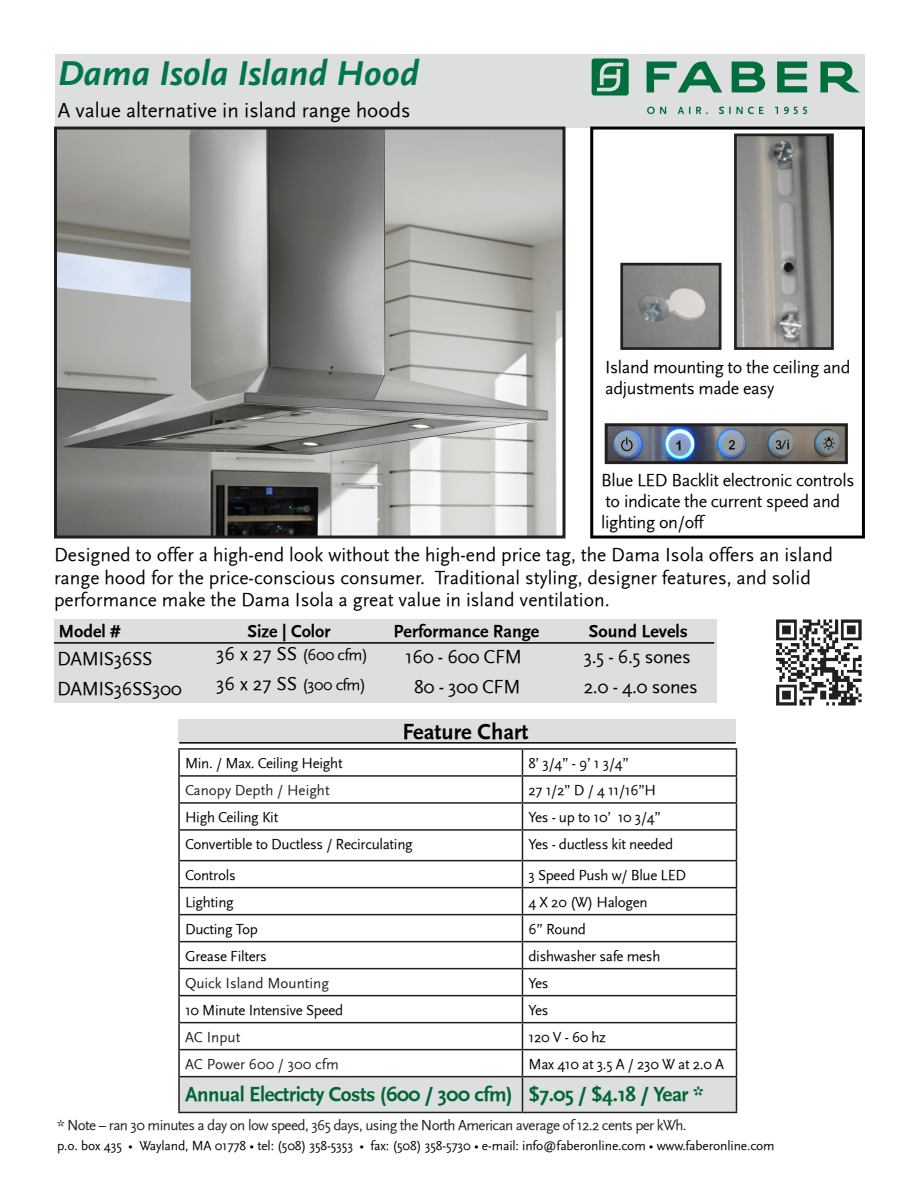
<style>
.page{position:relative;width:918px;height:1188px;background:#fff}
.page>*{position:absolute;margin:0;border:0;box-sizing:border-box;transform-origin:0 0}
.t1{font:italic 700 36px "Scala Sans";color:#017649}
.t2{font:700 22.5px "Scala Sans";color:#000}
.t3{font:700 21px "Scala Sans";letter-spacing:-.02em;color:#063}
.t4{font:21px "Scala Sans";color:#000}
.t5{font:19.5px/22.5px "Scala Sans";color:#000}
.t6{font:19.5px "Scala Sans";letter-spacing:-.02em;color:#000}
.t7{font:18px/21px "Scala Sans";letter-spacing:-.02em;color:#000}
.t8{font:700 18px "Scala Sans";color:#000}
.t9{font:16.5px "Scala Sans";letter-spacing:-.03em;color:#000}
.t10{font:15px "Scala Sans";letter-spacing:-.02em;color:#000}
.t11{font:15px "Scala Sans";letter-spacing:-.04em;color:#231f20}
.t12{font:15px "Scala Sans";color:#231f20}
.t13{font:13.5px "Scala Sans";letter-spacing:-.01em;color:#000}
.s1{font-size:19.5px}
</style>
<div class="page">
<div style="left:55px;top:620px;width:662px;height:83px;background:#dddee0"></div>
<div style="left:55px;top:54px;width:810px;height:74px;background:#dddee0"></div>
<hr style="left:54px;top:642px;width:660px;height:2px;background:#000">
<img style="left:609px;top:427px;width:235px;height:33px">
<div style="left:605px;top:423px;width:243px;height:41px;border:3px solid #231f20"></div>
<div style="left:590px;top:127px;width:275px;height:412px;border:3px solid #000"></div>
<img style="left:776px;top:619px;width:86px;height:87px">
<img style="left:58px;top:131px;width:504px;height:404px">
<div style="left:54px;top:127px;width:512px;height:412px;border:3px solid #231f20"></div>
<img style="left:738px;top:138px;width:92px;height:208px">
<div style="left:734px;top:134px;width:100px;height:216px;border:3px solid #231f20"></div>
<img style="left:624px;top:267px;width:93px;height:79px">
<div style="left:620px;top:263px;width:101px;height:87px;border:3px solid #231f20"></div>
<hr style="left:179px;top:742px;width:557px;height:2px;background:#000">
<hr style="left:178px;top:748px;width:344px;height:2px;background:#231f20">
<hr style="left:178px;top:750px;width:2px;height:25px;background:#231f20">
<hr style="left:522px;top:748px;width:215px;height:2px;background:#231f20">
<hr style="left:178px;top:775px;width:344px;height:2px;background:#231f20">
<hr style="left:178px;top:777px;width:2px;height:25px;background:#231f20">
<hr style="left:178px;top:802px;width:344px;height:2px;background:#231f20">
<hr style="left:178px;top:804px;width:2px;height:25px;background:#231f20">
<hr style="left:178px;top:829px;width:344px;height:2px;background:#231f20">
<hr style="left:178px;top:831px;width:2px;height:29px;background:#231f20">
<hr style="left:178px;top:860px;width:344px;height:1px;background:#231f20">
<hr style="left:178px;top:861px;width:2px;height:26px;background:#231f20">
<hr style="left:178px;top:887px;width:344px;height:1px;background:#231f20">
<hr style="left:178px;top:888px;width:2px;height:26px;background:#231f20">
<hr style="left:178px;top:914px;width:344px;height:1px;background:#231f20">
<hr style="left:178px;top:915px;width:2px;height:26px;background:#231f20">
<hr style="left:178px;top:941px;width:344px;height:1px;background:#231f20">
<hr style="left:178px;top:942px;width:2px;height:26px;background:#231f20">
<hr style="left:178px;top:968px;width:344px;height:1px;background:#231f20">
<hr style="left:178px;top:969px;width:2px;height:26px;background:#231f20">
<hr style="left:178px;top:995px;width:344px;height:1px;background:#231f20">
<hr style="left:178px;top:996px;width:2px;height:26px;background:#231f20">
<hr style="left:178px;top:1022px;width:344px;height:1px;background:#231f20">
<hr style="left:178px;top:1023px;width:2px;height:26px;background:#231f20">
<hr style="left:178px;top:1049px;width:344px;height:1px;background:#231f20">
<hr style="left:178px;top:1050px;width:2px;height:26px;background:#231f20">
<svg style="left:179px;top:750px;width:558px;height:362px"></svg>
<hr style="left:178px;top:1076px;width:344px;height:1px;background:#231f20">
<hr style="left:178px;top:1077px;width:2px;height:35px;background:#231f20">
<hr style="left:522px;top:1076px;width:215px;height:1px;background:#231f20">
<hr style="left:522px;top:1077px;width:1px;height:35px;background:#231f20">
<hr style="left:736px;top:1077px;width:1px;height:35px;background:#231f20">
<hr style="left:178px;top:1112px;width:344px;height:1px;background:#231f20">
<hr style="left:522px;top:1112px;width:215px;height:1px;background:#231f20">
<div style="left:178px;top:720px;width:558px;height:22px;background:#dddee0"></div>
<svg style="left:732px;top:62px;width:33px;height:30px"></svg>
<svg style="left:777px;top:62px;width:30px;height:30px"></svg>
<svg style="left:820px;top:62px;width:40px;height:30px"></svg>
<svg style="left:647px;top:62px;width:75px;height:30px"></svg>
<svg style="left:592px;top:59px;width:37px;height:37px"></svg>
<svg style="left:647px;top:107px;width:160px;height:7px"></svg>
<p class="t1" style="left:58px;top:54px;width:363px">Dama Isola Island Hood</p>
<p class="t4" style="left:58px;top:98px;width:354px">A value alternative in island range hoods</p>
<p class="t7" style="left:605px;top:357px;width:247px">Island mounting to the ceiling and adjustments made easy</p>
<p class="t7" style="left:601px;top:470px;width:255px">Blue LED Backlit electronic controls</p>
<p class="t7" style="left:605px;top:491px;width:236px">to indicate the current speed and</p>
<p class="t7" style="left:601px;top:512px;width:104px">lighting on/off</p>
<p class="t5" style="left:54px;top:544px;width:780px">Designed to offer a high-end look without the high-end price tag, the Dama Isola offers an island range hood for the price-conscious consumer. Traditional styling, designer features, and solid</p>
<p class="t5" style="left:54px;top:589px;width:557px">performance make the Dama Isola a great value in island ventilation.</p>
<p class="t8" style="left:58px;top:621px;width:63px">Model #</p>
<p class="t8" style="left:248px;top:621px;width:85px">Size | Color</p>
<p class="t8" style="left:394px;top:621px;width:147px">Performance Range</p>
<p class="t8" style="left:589px;top:621px;width:101px">Sound Levels</p>
<p class="t6" style="left:57px;top:648px;width:97px">DAMIS36SS</p>
<p class="t6" style="left:57px;top:678px;width:126px">DAMIS36SS300</p>
<p class="t9" style="left:216px;top:645px;width:153px"><span class="s1">36 x 27 SS</span> (600 cfm)</p>
<p class="t9" style="left:216px;top:675px;width:151px"><span class="s1">36 x 27 SS</span> (300 cfm)</p>
<p class="t6" style="left:405px;top:646px;width:118px">160 - 600 CFM</p>
<p class="t5" style="left:414px;top:676px;width:108px">80 - 300 CFM</p>
<p class="t2" style="left:402px;top:719px;width:128px">Feature Chart</p>
<p class="t5" style="left:584px;top:646px;width:109px">3.5 - 6.5 sones</p>
<p class="t5" style="left:584px;top:676px;width:116px">2.0 - 4.0 sones</p>
<p class="t10" style="left:185px;top:755px;width:159px">Min. / Max. Ceiling Height</p>
<p class="t10" style="left:528px;top:755px;width:102px">8’ 3/4” - 9’ 1 3/4”</p>
<p class="t12" style="left:185px;top:782px;width:146px">Canopy Depth / Height</p>
<p class="t10" style="left:528px;top:782px;width:129px">27 1/2” D / 4 11/16”H</p>
<p class="t10" style="left:185px;top:809px;width:95px">High Ceiling Kit</p>
<p class="t10" style="left:528px;top:809px;width:134px">Yes - up to 10’ 10 3/4”</p>
<p class="t10" style="left:185px;top:836px;width:229px">Convertible to Ductless / Recirculating</p>
<p class="t10" style="left:528px;top:836px;width:146px">Yes - ductless kit needed</p>
<p class="t10" style="left:185px;top:867px;width:52px">Controls</p>
<p class="t10" style="left:528px;top:867px;width:159px">3 Speed Push w/ Blue LED</p>
<p class="t10" style="left:185px;top:894px;width:50px">Lighting</p>
<p class="t10" style="left:528px;top:894px;width:121px">4 X 20 (W) Halogen</p>
<p class="t10" style="left:185px;top:921px;width:75px">Ducting Top</p>
<p class="t10" style="left:528px;top:921px;width:59px">6” Round</p>
<p class="t10" style="left:185px;top:948px;width:83px">Grease Filters</p>
<p class="t10" style="left:528px;top:948px;width:133px">dishwasher safe mesh</p>
<p class="t12" style="left:185px;top:975px;width:145px">Quick Island Mounting</p>
<p class="t10" style="left:528px;top:975px;width:22px">Yes</p>
<p class="t10" style="left:185px;top:1002px;width:160px">10 Minute Intensive Speed</p>
<p class="t10" style="left:528px;top:1002px;width:22px">Yes</p>
<p class="t11" style="left:185px;top:1029px;width:57px">AC Input</p>
<p class="t10" style="left:528px;top:1029px;width:79px">120 V - 60 hz</p>
<p class="t12" style="left:185px;top:1056px;width:155px">AC Power 600 / 300 cfm</p>
<p class="t10" style="left:528px;top:1056px;width:197px">Max 410 at 3.5 A / 230 W at 2.0 A</p>
<p class="t3" style="left:185px;top:1083px;width:329px">Annual Electricty Costs (600 / 300 cfm)</p>
<p class="t3" style="left:528px;top:1083px;width:177px">$7.05 / $4.18 / Year *</p>
<p class="t11" style="left:57px;top:1117px;width:631px">* Note – ran 30 minutes a day on low speed, 365 days, using the North American average of 12.2 cents per kWh.</p>
<p class="t13" style="left:57px;top:1139px;width:719px">p.o. box 435 • Wayland, MA 01778 • tel: (508) 358-5353 • fax: (508) 358-5730 • e-mail: info@faberonline.com • www.faberonline.com</p>
</div>
